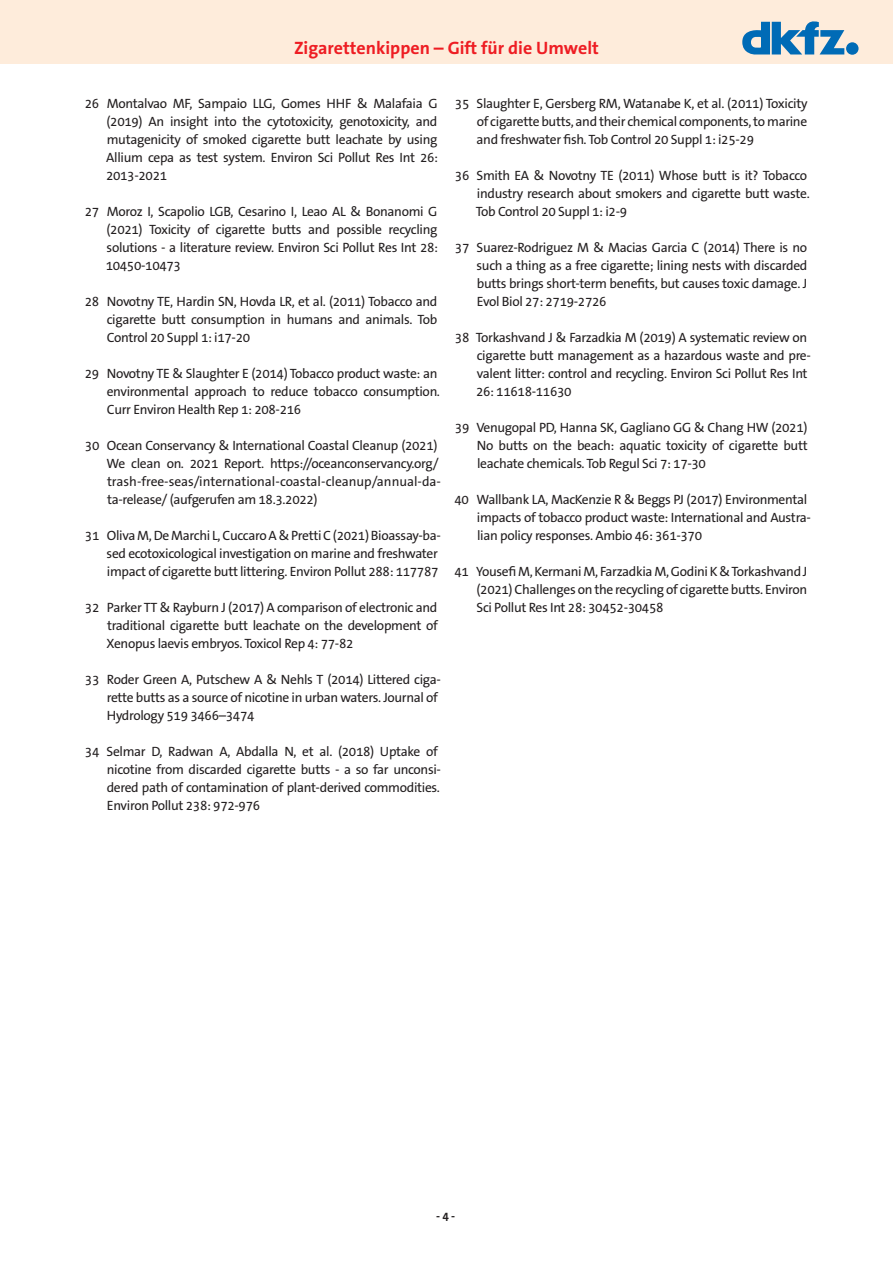
<style>
.page{position:relative;width:893px;height:1263px;background:#fff}
.page>*{position:absolute;margin:0;border:0;box-sizing:border-box;transform-origin:0 0}
.t1{font:700 18px "The Sans B W7";color:#ee1d23}
.t2{font:13.5px/18px "The Sans B W5 Plain";letter-spacing:-.025em;color:#231f20;text-align:justify}
.Seitenzahl{font:700 12px "The Sans B W7";color:#231f20}
</style>
<div class="page">
<div style="left:0;top:0;width:893px;height:64px;background:#feecdb"></div>
<div style="left:846px;top:42px;width:12px;height:13px;background:#006bb6;border-radius:50%"></div>
<svg style="left:742px;top:21px;width:102px;height:33px"></svg>
<h1 class="t1" style="left:294px;top:37px;width:306px">Zigarettenkippen – Gift für die Umwelt</h1>
<p class="t2" style="left:106px;top:95px;width:334px;text-indent:-21px">26 Montalvao MF, Sampaio LLG, Gomes HHF &amp; Malafaia G (2019) An insight into the cytotoxicity, genotoxicity, and mutagenicity of smoked cigarette butt leachate by using Allium cepa as test system. Environ Sci Pollut Res Int 26:<br>2013-2021</p>
<p class="t2" style="left:106px;top:203px;width:334px;text-indent:-21px">27 Moroz I, Scapolio LGB, Cesarino I, Leao AL &amp; Bonanomi G (2021) Toxicity of cigarette butts and possible recycling solutions - a literature review. Environ Sci Pollut Res Int 28:<br>10450-10473</p>
<p class="t2" style="left:107px;top:293px;width:332px;text-indent:-22px">28 Novotny TE, Hardin SN, Hovda LR, et al. (2011) Tobacco and cigarette butt consumption in humans and animals. Tob Control 20 Suppl 1: i17-20</p>
<p class="t2" style="left:107px;top:365px;width:335px;text-align:left;text-indent:-22px">29 Novotny TE &amp; Slaughter E (2014) Tobacco product waste: an environmental approach to reduce tobacco consumption.<br>Curr Environ Health Rep 1: 208-216</p>
<p class="t2" style="left:107px;top:437px;width:336px;text-align:left;text-indent:-22px">30 Ocean Conservancy &amp; International Coastal Cleanup (2021)<br>We clean on. 2021 Report. https://oceanconservancy.org/ trash-free-seas/international-coastal-cleanup/annual-da&shy;ta-release/ (aufgerufen am 18.3.2022)</p>
<p class="t2" style="left:107px;top:527px;width:336px;text-align:left;text-indent:-22px">31 Oliva M, De Marchi L, Cuccaro A &amp; Pretti C (2021) Bioassay-ba&shy;sed ecotoxicological investigation on marine and freshwater impact of cigarette butt littering. Environ Pollut 288: 117787</p>
<p class="t2" style="left:107px;top:599px;width:333px;text-indent:-22px">32 Parker TT &amp; Rayburn J (2017) A comparison of electronic and traditional cigarette butt leachate on the development of Xenopus laevis embryos. Toxicol Rep 4: 77-82</p>
<p class="t2" style="left:107px;top:671px;width:336px;text-align:left;text-indent:-22px">33 Roder Green A, Putschew A &amp; Nehls T (2014) Littered ciga&shy;rette butts as a source of nicotine in urban waters. Journal of<br>Hydrology 519 3466–3474</p>
<p class="t2" style="left:107px;top:743px;width:336px;text-align:left;text-indent:-22px">34 Selmar D, Radwan A, Abdalla N, et al. (2018) Uptake of nicotine from discarded cigarette butts - a so far unconsi&shy;dered path of contamination of plant-derived commodities.<br>Environ Pollut 238: 972-976</p>
<p class="t2" style="left:477px;top:95px;width:332px;text-indent:-22px">35 Slaughter E, Gersberg RM, Watanabe K, et al. (2011) Toxicity of cigarette butts, and their chemical components, to marine and freshwater fish. Tob Control 20 Suppl 1: i25-29</p>
<p class="t2" style="left:476px;top:167px;width:335px;text-align:left;text-indent:-21px">36 Smith EA &amp; Novotny TE (2011) Whose butt is it? Tobacco industry research about smokers and cigarette butt waste.<br>Tob Control 20 Suppl 1: i2-9</p>
<p class="t2" style="left:477px;top:239px;width:332px;text-indent:-22px">37 Suarez-Rodriguez M &amp; Macias Garcia C (2014) There is no such a thing as a free cigarette; lining nests with discarded butts brings short-term benefits, but causes toxic damage. J Evol Biol 27: 2719-2726</p>
<p class="t2" style="left:476px;top:329px;width:336px;text-align:left;text-indent:-21px">38 Torkashvand J &amp; Farzadkia M (2019) A systematic review on cigarette butt management as a hazardous waste and pre&shy;valent litter: control and recycling. Environ Sci Pollut Res Int 26: 11618-11630</p>
<p class="t2" style="left:477px;top:419px;width:332px;text-indent:-22px">39 Venugopal PD, Hanna SK, Gagliano GG &amp; Chang HW (2021)<br>No butts on the beach: aquatic toxicity of cigarette butt leachate chemicals. Tob Regul Sci 7: 17-30</p>
<p class="t2" style="left:477px;top:491px;width:336px;text-align:left;text-indent:-22px">40 Wallbank LA, MacKenzie R &amp; Beggs PJ (2017) Environmental impacts of tobacco product waste: International and Austra&shy;lian policy responses. Ambio 46: 361-370</p>
<p class="t2" style="left:476px;top:563px;width:332px;text-indent:-22px">41 Yousefi M, Kermani M, Farzadkia M, Godini K &amp; Torkashvand J (2021) Challenges on the recycling of cigarette butts. Environ Sci Pollut Res Int 28: 30452-30458</p>
<p class="Seitenzahl" style="left:436px;top:1209px;width:20px">- 4 -</p>
</div>
